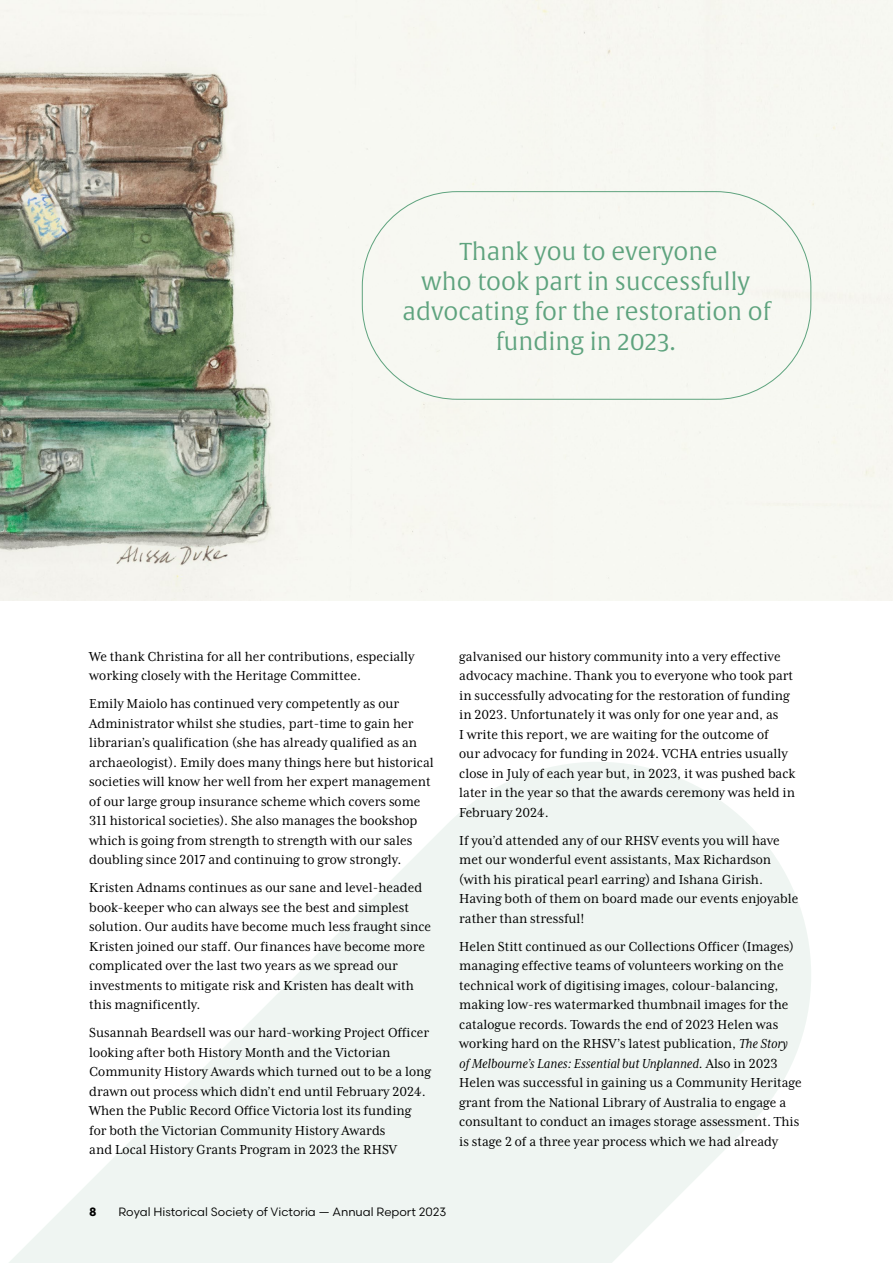
<style>
.page{position:relative;width:893px;height:1263px;background:#fff}
.page>*{position:absolute;margin:0;border:0;box-sizing:border-box;transform-origin:0 0}
.t1{font:24px/30px "Alverata Lt";color:#5ea37e;text-align:center}
.t2{font:15px/19.5px "Mrs Eaves XL Serif Nar OT";color:#000}
.t3{font:12px "Scandia";color:#000}
.t4{font:700 12px "Scandia";color:#000}
.s1{font-style:italic}
</style>
<div class="page">
<div style="left:553px;top:0;width:340px;height:601px;background:#f7f8f2"></div>
<svg style="left:9px;top:762px;width:802px;height:501px;fill:#eff5f2"></svg>
<img style="left:0;top:0;width:553px;height:601px">
<h1 class="t1" style="left:402px;top:237px;width:369px">Thank you to everyone<br>who took part in successfully advocating for the restoration of funding in 2023.</h1>
<p class="t2" style="left:89px;top:646px;width:327px">We thank Christina for all her contributions, especially working closely with the Heritage Committee.</p>
<p class="t2" style="left:89px;top:694px;width:346px">Emily Maiolo has continued very competently as our Administrator whilst she studies, part-time to gain her librarian’s qualification (she has already qualified as an archaeologist). Emily does many things here but historical societies will know her well from her expert management of our large group insurance scheme which covers some 311 historical societies). She also manages the bookshop which is going from strength to strength with our sales doubling since 2017 and continuing to grow strongly.</p>
<p class="t2" style="left:89px;top:878px;width:343px">Kristen Adnams continues as our sane and level-headed book-keeper who can always see the best and simplest solution. Our audits have become much less fraught since Kristen joined our staff. Our finances have become more complicated over the last two years as we spread our investments to mitigate risk and Kristen has dealt with this magnificently.</p>
<p class="t2" style="left:89px;top:1023px;width:343px">Susannah Beardsell was our hard-working Project Officer looking after both History Month and the Victorian Community History Awards which turned out to be a long drawn out process which didn’t end until February 2024.<br>When the Public Record Office Victoria lost its funding for both the Victorian Community History Awards<br>and Local History Grants Program in 2023 the RHSV</p>
<p class="t2" style="left:459px;top:646px;width:338px">galvanised our history community into a very effective advocacy machine. Thank you to everyone who took part in successfully advocating for the restoration of funding in 2023. Unfortunately it was only for one year and, as<br>I write this report, we are waiting for the outcome of<br>our advocacy for funding in 2024. VCHA entries usually close in July of each year but, in 2023, it was pushed back later in the year so that the awards ceremony was held in February 2024.</p>
<p class="t2" style="left:459px;top:830px;width:341px">If you’d attended any of our RHSV events you will have met our wonderful event assistants, Max Richardson (with his piratical pearl earring) and Ishana Girish.<br>Having both of them on board made our events enjoyable rather than stressful!</p>
<p class="t2" style="left:459px;top:936px;width:344px">Helen Stitt continued as our Collections Officer (Images) managing effective teams of volunteers working on the technical work of digitising images, colour-balancing, making low-res watermarked thumbnail images for the catalogue records. Towards the end of 2023 Helen was working hard on the RHSV’s latest publication, <span class="s1">The Story of Melbourne’s Lanes: Essential but Unplanned.</span> Also in 2023<br>Helen was successful in gaining us a Community Heritage grant from the National Library of Australia to engage a consultant to conduct an images storage assessment. This is stage 2 of a three year process which we had already</p>
<p class="t4" style="left:89px;top:1204px;width:9px">8</p>
<p class="t3" style="left:118px;top:1204px;width:329px">Royal Historical Society of Victoria — Annual Report 2023</p>
</div>
